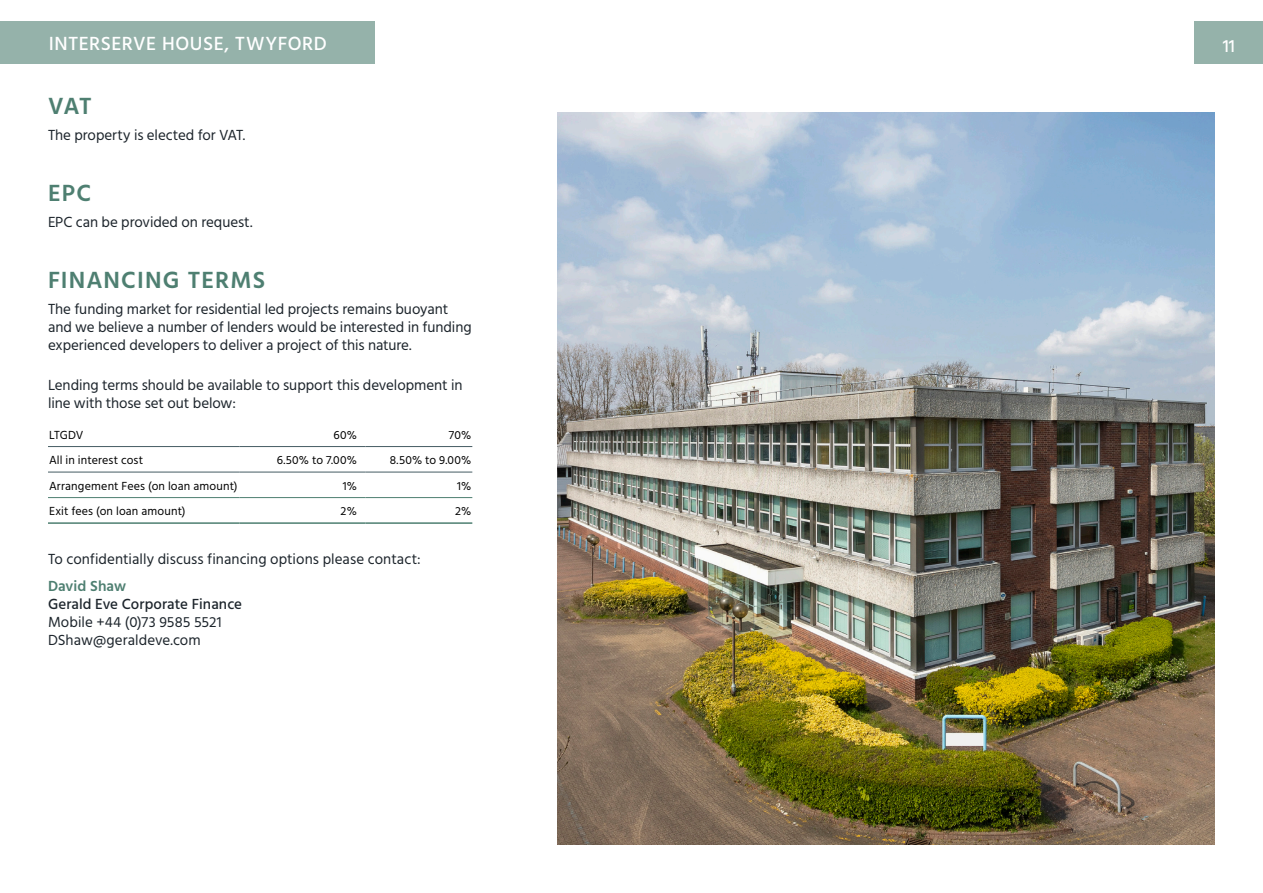
<style>
.page{position:relative;width:1263px;height:893px;background:#fff}
.page>*{position:absolute;margin:0;border:0;box-sizing:border-box;transform-origin:0 0}
.Body{font:600 24px "Hind";letter-spacing:.05em;color:#4e7f71}
.t1{font:500 19.5px "Hind";letter-spacing:.03em;color:#fff}
.t2{font:500 18px "Hind";color:#fff}
.Body-2{font:15px/18px "Hind";letter-spacing:-.005em;color:#1d252c}
.Body-3{font:500 15px "Hind";letter-spacing:.005em;color:#1d252c}
.Body-4{font:600 15px "Hind";letter-spacing:.005em;color:#4e7f71}
.Bullets{font:12px "Hind";letter-spacing:.015em;color:#000}
</style>
<div class="page">
<img style="left:557px;top:113px;width:658px;height:732px">
<div style="left:0;top:21px;width:375px;height:43px;background:#95b2aa"></div>
<div style="left:1195px;top:21px;width:68px;height:43px;background:#95b2aa"></div>
<hr style="left:48px;top:446px;width:191px;height:1px;background:#455c63">
<hr style="left:239px;top:446px;width:126px;height:1px;background:#455c63">
<hr style="left:365px;top:446px;width:107px;height:1px;background:#455c63">
<hr style="left:48px;top:472px;width:191px;height:1px;background:#455c63">
<hr style="left:239px;top:472px;width:126px;height:1px;background:#455c63">
<hr style="left:365px;top:472px;width:107px;height:1px;background:#455c63">
<hr style="left:48px;top:522px;width:191px;height:2px;background:#4e7f71">
<hr style="left:239px;top:522px;width:126px;height:2px;background:#4e7f71">
<hr style="left:365px;top:522px;width:107px;height:2px;background:#4e7f71">
<hr style="left:48px;top:497px;width:191px;height:1px;background:#4e7f71">
<hr style="left:239px;top:497px;width:126px;height:1px;background:#4e7f71">
<hr style="left:365px;top:497px;width:107px;height:1px;background:#4e7f71">
<h2 class="t1" style="left:49px;top:30px;width:279px">INTERSERVE HOUSE, TWYFORD</h2>
<p class="t2" style="left:1223px;top:34px;width:14px">11</p>
<p class="Body" style="left:48px;top:89px;width:45px">VAT</p>
<p class="Body-2" style="left:48px;top:127px;width:199px">The property is elected for VAT.</p>
<p class="Body" style="left:48px;top:176px;width:45px">EPC</p>
<p class="Body-2" style="left:48px;top:214px;width:206px">EPC can be provided on request.</p>
<p class="Body" style="left:48px;top:263px;width:219px">FINANCING TERMS</p>
<p class="Body-2" style="left:48px;top:301px;width:425px">The funding market for residential led projects remains buoyant and we believe a number of lenders would be interested in funding experienced developers to deliver a project of this nature.</p>
<p class="Body-2" style="left:48px;top:376px;width:416px">Lending terms should be available to support this development in line with those set out below:</p>
<p class="Bullets" style="left:49px;top:427px;width:36px">LTGDV</p>
<p class="Bullets" style="left:333px;top:427px;width:25px">60%</p>
<p class="Bullets" style="left:449px;top:427px;width:24px">70%</p>
<p class="Bullets" style="left:49px;top:452px;width:96px">All in interest cost</p>
<p class="Bullets" style="left:277px;top:452px;width:82px">6.50% to 7.00%</p>
<p class="Bullets" style="left:390px;top:452px;width:83px">8.50% to 9.00%</p>
<p class="Bullets" style="left:49px;top:478px;width:190px">Arrangement Fees (on loan amount)</p>
<p class="Bullets" style="left:343px;top:478px;width:16px">1%</p>
<p class="Bullets" style="left:457px;top:478px;width:16px">1%</p>
<p class="Bullets" style="left:49px;top:503px;width:138px">Exit fees (on loan amount)</p>
<p class="Bullets" style="left:341px;top:503px;width:18px">2%</p>
<p class="Bullets" style="left:455px;top:503px;width:18px">2%</p>
<p class="Body-2" style="left:48px;top:551px;width:374px">To confidentially discuss financing options please contact:</p>
<p class="Body-4" style="left:48px;top:576px;width:80px">David Shaw</p>
<p class="Body-3" style="left:48px;top:594px;width:196px">Gerald Eve Corporate Finance</p>
<p class="Body-2" style="left:48px;top:614px;width:175px">Mobile +44 (0)73 9585 5521</p>
<p class="Body-2" style="left:48px;top:632px;width:154px">DShaw@geraldeve.com</p>
</div>
